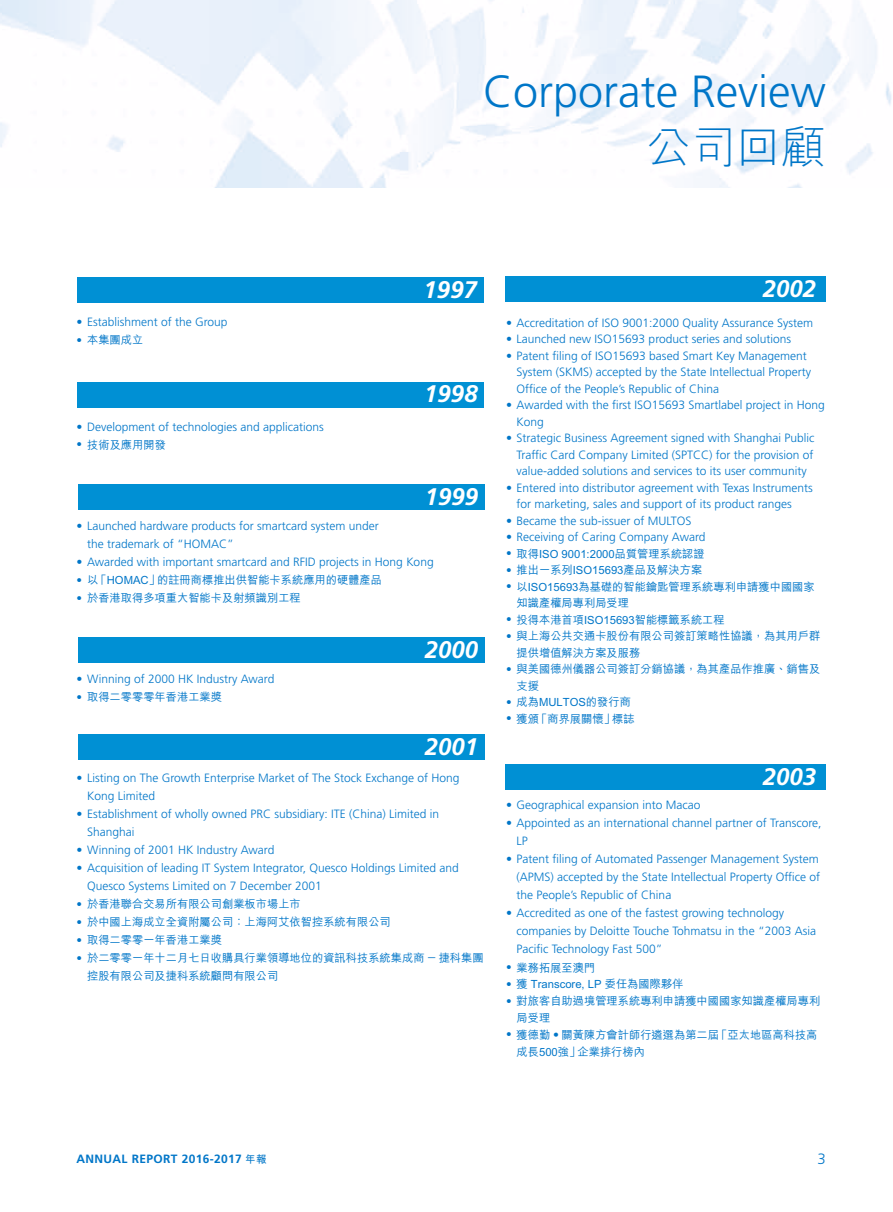
<style>
.page{position:relative;width:893px;height:1212px;background:#fff}
.page>*{position:absolute;margin:0;border:0;box-sizing:border-box;transform-origin:0 0}
.t1{font:300 45px "Frutiger LT Std";color:#0076c8}
.t2{font:300 45px "M Hei HK";color:#0076c8}
.t3{font:italic 700 24px "Frutiger LT Std";color:#fff}
.t4{font:300 15px "Frutiger LT Std";color:#0076c8}
.t5{font:300 12px/18px "Frutiger LT Std";color:#0076c8}
.t6{font:700 12px "Frutiger LT Std";letter-spacing:.03em;color:#0076c8}
.t7{font:500 11.25px/16.5px "M Hei HK";color:#0076c8}
.s1{font-family:"Frutiger LT Std";font-weight:300}
.s2{font-family:"Frutiger LT Std";font-weight:400}
.s3{font-family:"M Hei HK";font-size:10.5px}
</style>
<div class="page">
<img style="left:0;top:0;width:892px;height:188px">
<div style="left:77px;top:277px;width:406px;height:26px;background:#0090d4"></div>
<div style="left:77px;top:382px;width:407px;height:25px;background:#0090d4"></div>
<div style="left:78px;top:484px;width:407px;height:26px;background:#0090d4"></div>
<div style="left:78px;top:637px;width:407px;height:26px;background:#0090d4"></div>
<div style="left:78px;top:734px;width:407px;height:26px;background:#0090d4"></div>
<div style="left:505px;top:276px;width:321px;height:26px;background:#0090d4"></div>
<div style="left:505px;top:764px;width:321px;height:26px;background:#0090d4"></div>
<h1 class="t1" style="left:483px;top:66px;width:344px">Corporate Review</h1>
<h1 class="t2" style="left:646px;top:116px;width:181px">公司回顧</h1>
<h2 class="t3" style="left:424px;top:275px;width:55px">1997</h2>
<h2 class="t3" style="left:763px;top:275px;width:55px">2002</h2>
<p class="t5" style="left:77px;top:313px;width:153px">• Establishment of the Group</p>
<p class="t7" style="left:77px;top:331px;width:68px"><span class="s1">•</span> 本集團成立</p>
<p class="t5" style="left:77px;top:418px;width:249px">• Development of technologies and applications</p>
<p class="t7" style="left:77px;top:435px;width:91px"><span class="s1">•</span> 技術及應用開發</p>
<h2 class="t3" style="left:424px;top:380px;width:55px">1998</h2>
<h2 class="t3" style="left:425px;top:482px;width:55px">1999</h2>
<p class="t5" style="left:87px;top:517px;width:293px;text-indent:-11px">• Launched hardware products for smartcard system under the trademark of “HOMAC”</p>
<p class="t5" style="left:77px;top:553px;width:359px">• Awarded with important smartcard and RFID projects in Hong Kong</p>
<p class="t7" style="left:77px;top:571px;width:307px"><span class="s1">•</span> 以「HOMAC」的註冊商標推出供智能卡系統應用的硬體產品</p>
<p class="t7" style="left:77px;top:589px;width:226px"><span class="s1">•</span> 於香港取得多項重大智能卡及射頻識別工程</p>
<p class="t5" style="left:77px;top:670px;width:199px">• Winning of 2000 HK Industry Award</p>
<p class="t7" style="left:77px;top:688px;width:147px"><span class="s1">•</span> 取得二零零零年香港工業獎</p>
<h2 class="t3" style="left:425px;top:635px;width:55px">2000</h2>
<h2 class="t3" style="left:425px;top:732px;width:55px">2001</h2>
<p class="t5" style="left:87px;top:769px;width:374px;text-indent:-11px">• Listing on The Growth Enterprise Market of The Stock Exchange of Hong<br>Kong Limited</p>
<p class="t5" style="left:87px;top:805px;width:354px;text-indent:-11px">• Establishment of wholly owned PRC subsidiary: ITE (China) Limited in<br>Shanghai</p>
<p class="t5" style="left:77px;top:841px;width:199px">• Winning of 2001 HK Industry Award</p>
<p class="t5" style="left:87px;top:859px;width:373px;text-indent:-11px">• Acquisition of leading IT System Integrator, Quesco Holdings Limited and<br>Quesco Systems Limited on 7 December 2001</p>
<p class="t7" style="left:77px;top:895px;width:226px"><span class="s1">•</span> 於香港聯合交易所有限公司創業板市場上市</p>
<p class="t7" style="left:77px;top:913px;width:316px"><span class="s1">•</span> 於中國上海成立全資附屬公司：上海阿艾依智控系統有限公司</p>
<p class="t7" style="left:77px;top:931px;width:147px"><span class="s1">•</span> 取得二零零一年香港工業獎</p>
<p class="t7" style="left:87px;top:948px;width:398px;line-height:18px;text-indent:-11px"><span class="s1">•</span> 於二零零一年十二月七日收購具行業領導地位的資訊科技系統集成商－捷科集團控股有限公司及捷科系統顧問有限公司</p>
<p class="t5" style="left:506px;top:314px;width:309px">• Accreditation of ISO 9001:2000 Quality Assurance System</p>
<p class="t5" style="left:506px;top:330px;width:287px">• Launched new ISO15693 product series and solutions</p>
<p class="t5" style="left:517px;top:347px;width:296px;line-height:16.5px;text-indent:-11px">• Patent filing of ISO15693 based Smart Key Management<br>System (SKMS) accepted by the State Intellectual Property<br>Office of the People’s Republic of China</p>
<p class="t5" style="left:517px;top:397px;width:310px;line-height:16.5px;text-indent:-11px">• Awarded with the first ISO15693 Smartlabel project in Hong<br>Kong</p>
<p class="t5" style="left:517px;top:430px;width:299px;line-height:16.5px;text-align:justify;text-indent:-11px">• Strategic Business Agreement signed with Shanghai Public Traffic Card Company Limited (SPTCC) for the provision of value-added solutions and services to its user community</p>
<p class="t5" style="left:517px;top:479px;width:298px;line-height:16.5px;text-indent:-11px">• Entered into distributor agreement with Texas Instruments for marketing, sales and support of its product ranges</p>
<p class="t5" style="left:506px;top:512px;width:187px">• Became the sub-issuer of MULTOS</p>
<p class="t5" style="left:506px;top:528px;width:201px">• Receiving of Caring Company Award</p>
<p class="t7" style="left:506px;top:544px;width:200px"><span class="s2">•</span> 取得ISO 9001:2000品質管理系統認證</p>
<p class="t7" style="left:506px;top:561px;width:198px"><span class="s2">•</span> 推出一系列ISO15693產品及解決方案</p>
<p class="t7" style="left:517px;top:577px;width:300px;text-indent:-11px"><span class="s1">•</span> 以ISO15693為基礎的智能鑰匙管理系統專利申請獲中國國家知識產權局專利局受理</p>
<p class="t7" style="left:506px;top:610px;width:220px"><span class="s1">•</span> 投得本港首項ISO15693智能標籤系統工程</p>
<p class="t7" style="left:517px;top:627px;width:305px;text-indent:-11px"><span class="s1">•</span> 與上海公共交通卡股份有限公司簽訂策略性協議，為其用戶群提供增值解決方案及服務</p>
<p class="t7" style="left:517px;top:660px;width:305px;text-indent:-11px"><span class="s1">•</span> 與美國德州儀器公司簽訂分銷協議，為其產品作推廣、銷售及支援</p>
<p class="t7" style="left:506px;top:693px;width:126px"><span class="s1">•</span> 成為MULTOS的發行商</p>
<p class="t7" style="left:506px;top:709px;width:130px"><span class="s1">•</span> 獲頒「商界展關懷」標誌</p>
<h2 class="t3" style="left:763px;top:762px;width:55px">2003</h2>
<p class="t5" style="left:506px;top:796px;width:196px">• Geographical expansion into Macao</p>
<p class="t5" style="left:517px;top:814px;width:306px;text-indent:-11px">• Appointed as an international channel partner of Transcore,<br>LP</p>
<p class="t5" style="left:517px;top:850px;width:305px;text-indent:-11px">• Patent filing of Automated Passenger Management System (APMS) accepted by the State Intellectual Property Office of the People’s Republic of China</p>
<p class="t5" style="left:517px;top:904px;width:301px;text-indent:-11px">• Accredited as one of the fastest growing technology companies by Deloitte Touche Tohmatsu in the “2003 Asia<br>Pacific Technology Fast 500”</p>
<p class="t7" style="left:506px;top:958px;width:91px"><span class="s1">•</span> 業務拓展至澳門</p>
<p class="t7" style="left:506px;top:975px;width:179px"><span class="s1">•</span> 獲 Transcore, LP 委任為國際夥伴</p>
<p class="t7" style="left:517px;top:992px;width:305px;line-height:17px;text-indent:-11px"><span class="s1">•</span> 對旅客自助過境管理系統專利申請獲中國國家知識產權局專利局受理</p>
<p class="t7" style="left:517px;top:1026px;width:302px;text-indent:-11px"><span class="s1">•</span> 獲德勤•關黃陳方會計師行遴選為第二屆「亞太地區高科技高成長500強」企業排行榜內</p>
<p class="t6" style="left:77px;top:1151px;width:192px">ANNUAL REPORT 2016-2017 <span class="s3">年報</span></p>
<p class="t4" style="left:817px;top:1151px;width:10px">3</p>
</div>
